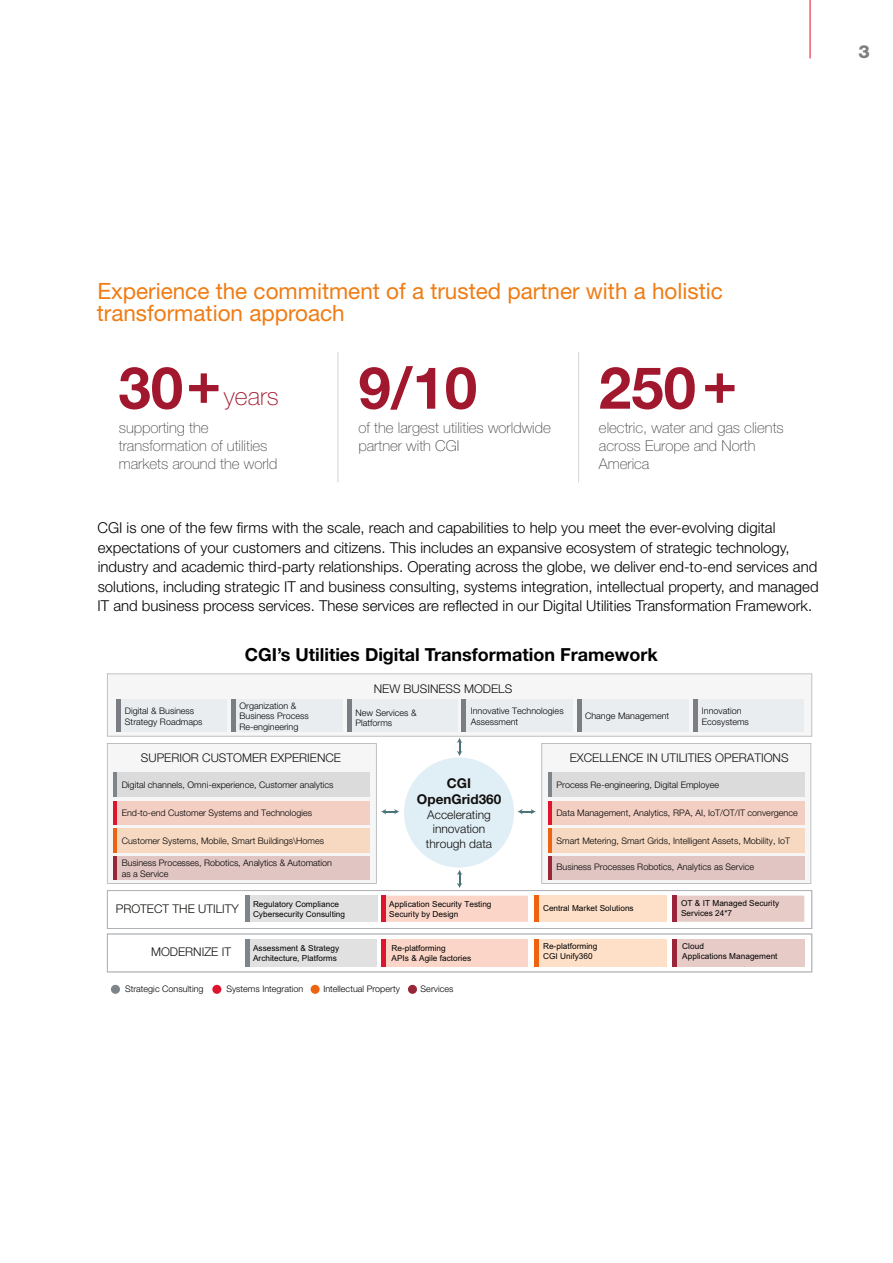
<style>
.page{position:relative;width:893px;height:1263px;background:#fff}
.page>*{position:absolute;margin:0;border:0;box-sizing:border-box;transform-origin:0 0}
.t1{font:700 58.2px "Helvetica Neue LT Pro";color:#a1172e}
.t2{font:100 24.75px "Helvetica Neue LT Pro";color:#a1172e}
.t3{font:22.5px/22.5px "Helvetica Neue LT Std";color:#f07c14}
.t4{font:700 18px "Helvetica Neue LT Pro";color:#000}
.t5{font:800 18px "Helvetica Neue LT Std";color:#7d7e7e}
.t6{font:300 15px/19.5px "Helvetica Neue LT Std";color:#000}
.t7{font:100 15px/18px "Helvetica Neue LT Pro";color:#474747}
.t8{font:700 13.5px/16.2px "Helvetica Neue LT Pro";color:#12100e;text-align:center}
.t9{font:300 12px/14.4px "Helvetica Neue LT Pro";color:#12100e;text-align:center}
.t10{font:300 9px/10.5px "Helvetica Neue LT Pro";color:#000}
.t11{font:8.25px/9.9px "Arial";color:#000}
</style>
<div class="page">
<hr style="left:337px;top:352px;width:1px;height:130px;background:#dcdad9">
<hr style="left:578px;top:352px;width:1px;height:130px;background:#dcdad9">
<div style="left:111px;top:985px;width:9px;height:9px;background:#7d848a;border-radius:50%"></div>
<div style="left:212px;top:985px;width:9px;height:9px;background:#de152d;border-radius:50%"></div>
<div style="left:408px;top:985px;width:9px;height:9px;background:#992539;border-radius:50%"></div>
<div style="left:311px;top:985px;width:9px;height:9px;background:#ed6310;border-radius:50%"></div>
<svg style="left:107px;top:673px;width:705px;height:299px"></svg>
<hr style="left:810px;top:0;width:1px;height:58px;background:#de0e2c">
<h3 class="t5" style="left:858px;top:41px;width:13px">3</h3>
<h3 class="t3" style="left:97px;top:279px;width:628px">Experience the commitment of a trusted partner with a holistic transformation approach</h3>
<h1 class="t1" style="left:118px;top:351px;width:104px">30+</h1>
<h2 class="t2" style="left:224px;top:381px;width:56px">years</h2>
<h1 class="t1" style="left:358px;top:351px;width:120px">9/10</h1>
<h1 class="t1" style="left:599px;top:351px;width:140px">250+</h1>
<h3 class="t7" style="left:119px;top:418px;width:160px">supporting the transformation of utilities markets around the world</h3>
<h3 class="t7" style="left:358px;top:418px;width:194px">of the largest utilities worldwide partner with CGI</h3>
<h3 class="t7" style="left:599px;top:418px;width:186px">electric, water and gas clients across Europe and North<br>America</h3>
<p class="t6" style="left:97px;top:518px;width:723px">CGI is one of the few firms with the scale, reach and capabilities to help you meet the ever-evolving digital expectations of your customers and citizens. This includes an expansive ecosystem of strategic technology, industry and academic third-party relationships. Operating across the globe, we deliver end-to-end services and solutions, including strategic IT and business consulting, systems integration, intellectual property, and managed IT and business process services. These services are reflected in our Digital Utilities Transformation Framework.</p>
<h3 class="t4" style="left:245px;top:643px;width:415px">CGI’s Utilities Digital Transformation Framework</h3>
<h3 class="t9" style="left:374px;top:681px;width:140px">NEW BUSINESS MODELS</h3>
<p class="t10" style="left:125px;top:705px;width:79px">Digital &amp; Business<br>Strategy Roadmaps</p>
<p class="t10" style="left:240px;top:700px;width:71px">Organization &amp;<br>Business Process<br>Re-engineering</p>
<p class="t10" style="left:585px;top:711px;width:86px">Change Management</p>
<p class="t10" style="left:471px;top:705px;width:94px">Innovative Technologies<br>Assessment</p>
<p class="t10" style="left:702px;top:705px;width:49px">Innovation<br>Ecosystems</p>
<p class="t10" style="left:355px;top:707px;width:63px">New Services &amp;<br>Platforms</p>
<h3 class="t9" style="left:141px;top:750px;width:202px">SUPERIOR CUSTOMER EXPERIENCE</h3>
<h3 class="t9" style="left:570px;top:750px;width:220px">EXCELLENCE IN UTILITIES OPERATIONS</h3>
<p class="t10" style="left:556px;top:780px;width:164px">Process Re-engineering, Digital Employee</p>
<p class="t10" style="left:556px;top:808px;width:243px">Data Management, Analytics, RPA, AI, IoT/OT/IT convergence</p>
<p class="t10" style="left:556px;top:835px;width:235px">Smart Metering, Smart Grids, Intelligent Assets, Mobility, IoT</p>
<p class="t10" style="left:556px;top:861px;width:199px">Business Processes Robotics, Analytics as Service</p>
<p class="t11" style="left:543px;top:903px;width:92px">Central Market Solutions</p>
<h3 class="t8" style="left:417px;top:775px;width:86px">CGI<br>OpenGrid360</h3>
<h3 class="t9" style="left:426px;top:807px;width:68px">Accelerating innovation through data</h3>
<p class="t10" style="left:122px;top:779px;width:213px">Digital channels, Omni-experience, Customer analytics</p>
<p class="t10" style="left:122px;top:807px;width:192px">End-to-end Customer Systems and Technologies</p>
<p class="t10" style="left:122px;top:835px;width:204px">Customer Systems, Mobile, Smart Buildings\Homes</p>
<p class="t10" style="left:122px;top:857px;width:212px">Business Processes, Robotics, Analytics &amp; Automation as a Service</p>
<p class="t11" style="left:253px;top:899px;width:94px">Regulatory Compliance<br>Cybersecurity Consulting</p>
<p class="t11" style="left:681px;top:898px;width:100px">OT &amp; IT Managed Security<br>Services 24*7</p>
<p class="t11" style="left:389px;top:899px;width:104px">Application Security Testing<br>Security by Design</p>
<h3 class="t9" style="left:116px;top:902px;width:124px">PROTECT THE UTILITY</h3>
<h3 class="t9" style="left:151px;top:944px;width:82px">MODERNIZE IT</h3>
<p class="t10" style="left:125px;top:983px;width:80px">Strategic Consulting</p>
<p class="t10" style="left:226px;top:983px;width:78px">Systems Integration</p>
<p class="t10" style="left:323px;top:983px;width:78px">Intellectual Property</p>
<p class="t10" style="left:421px;top:983px;width:34px">Services</p>
<p class="t11" style="left:253px;top:943px;width:88px">Assessment &amp; Strategy<br>Architecture, Platforms</p>
<p class="t11" style="left:543px;top:941px;width:56px">Re-platforming<br>CGI Unify360</p>
<p class="t11" style="left:682px;top:941px;width:97px">Cloud<br>Applications Management</p>
<p class="t11" style="left:392px;top:943px;width:81px">Re-platforming<br>APIs &amp; Agile factories</p>
</div>
